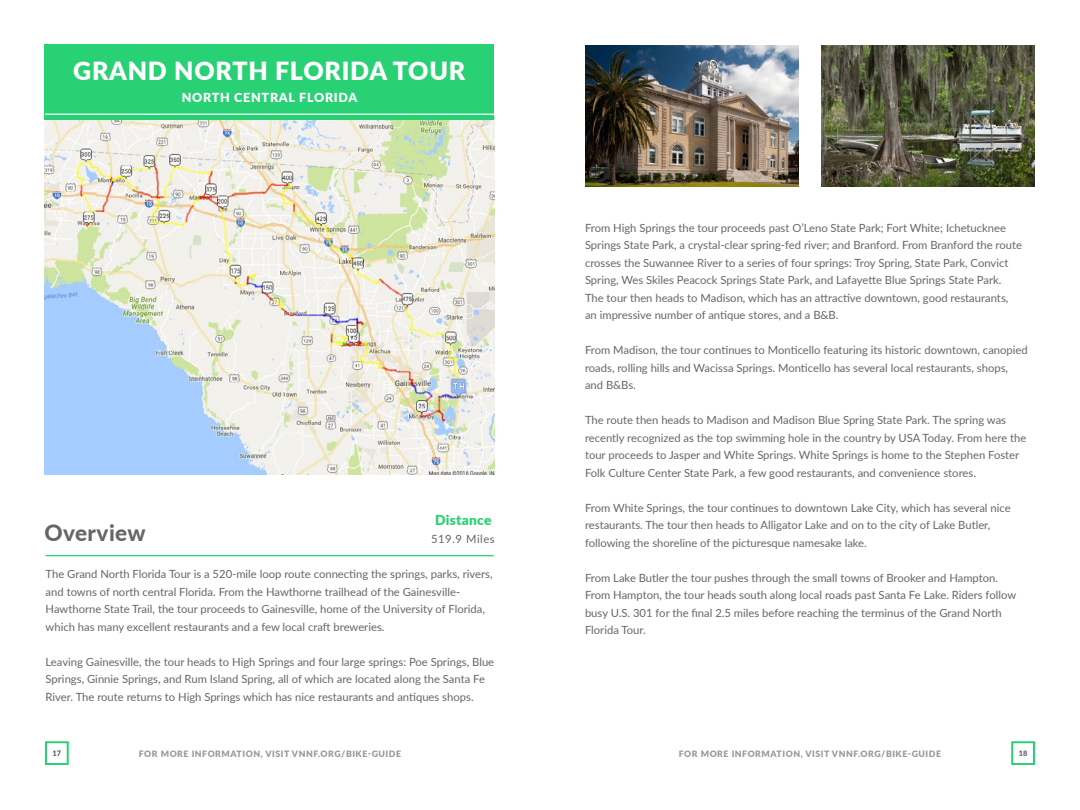
<style>
.page{position:relative;width:1080px;height:810px;background:#fff}
.page>*{position:absolute;margin:0;border:0;box-sizing:border-box;transform-origin:0 0}
.t1{font:900 25px "Lato";letter-spacing:.03em;color:#fff}
.t2{font:800 22.5px "Lato";letter-spacing:.02em;color:#666}
.t3{font:900 13.75px "Lato";letter-spacing:.02em;color:#29d175}
.t4{font:900 12.5px "Lato";letter-spacing:.06em;color:#fff}
.t5{font:11.25px/17.5px "Lato";color:#666}
.t6{font:11.25px "Lato";letter-spacing:.05em;color:#666}
.t7{font:900 8.75px "Lato";letter-spacing:.06em;color:#999}
.t8{font:900 7.5px "Lato";color:#666}
</style>
<div class="page">
<div style="left:1011px;top:741px;width:24px;height:24px;border:2px solid #29d175"></div>
<div style="left:45px;top:741px;width:24px;height:24px;border:2px solid #29d175"></div>
<img style="left:45px;top:111px;width:450px;height:363px">
<hr style="left:46px;top:555px;width:448px;height:1px;background:#29d175">
<div style="left:44px;top:44px;width:450px;height:75px;background:#29d175"></div>
<hr style="left:45px;top:114px;width:450px;height:1px;background:#fff">
<img style="left:585px;top:45px;width:214px;height:142px">
<img style="left:821px;top:45px;width:214px;height:142px">
<h1 class="t1" style="left:73px;top:52px;width:394px">GRAND NORTH FLORIDA TOUR</h1>
<p class="t4" style="left:182px;top:88px;width:177px">NORTH CENTRAL FLORIDA</p>
<p class="t3" style="left:435px;top:510px;width:58px">Distance</p>
<h2 class="t2" style="left:44px;top:516px;width:103px">Overview</h2>
<p class="t5" style="left:46px;top:565px;width:448px">The Grand North Florida Tour is a 520-mile loop route connecting the springs, parks, rivers, and towns of north central Florida. From the Hawthorne trailhead of the Gainesville-Hawthorne State Trail, the tour proceeds to Gainesville, home of the University of Florida, which has many excellent restaurants and a few local craft breweries.</p>
<p class="t5" style="left:46px;top:653px;width:450px">Leaving Gainesville, the tour heads to High Springs and four large springs: Poe Springs, Blue<br>Springs, Ginnie Springs, and Rum Island Spring, all of which are located along the Santa Fe<br>River. The route returns to High Springs which has nice restaurants and antiques shops.</p>
<p class="t6" style="left:431px;top:531px;width:65px">519.9 Miles</p>
<p class="t5" style="left:585px;top:218px;width:439px">From High Springs the tour proceeds past O’Leno State Park; Fort White; Ichetucknee Springs State Park, a crystal-clear spring-fed river; and Branford. From Branford the route crosses the Suwannee River to a series of four springs: Troy Spring, State Park, Convict Spring, Wes Skiles Peacock Springs State Park, and Lafayette Blue Springs State Park.<br>The tour then heads to Madison, which has an attractive downtown, good restaurants, an impressive number of antique stores, and a B&amp;B.</p>
<p class="t5" style="left:585px;top:341px;width:444px">From Madison, the tour continues to Monticello featuring its historic downtown, canopied roads, rolling hills and Wacissa Springs. Monticello has several local restaurants, shops, and B&amp;Bs.</p>
<p class="t5" style="left:585px;top:411px;width:443px">The route then heads to Madison and Madison Blue Spring State Park. The spring was recently recognized as the top swimming hole in the country by USA Today. From here the tour proceeds to Jasper and White Springs. White Springs is home to the Stephen Foster Folk Culture Center State Park, a few good restaurants, and convenience stores.</p>
<p class="t5" style="left:585px;top:498px;width:427px">From White Springs, the tour continues to downtown Lake City, which has several nice restaurants. The tour then heads to Alligator Lake and on to the city of Lake Butler, following the shoreline of the picturesque namesake lake.</p>
<p class="t5" style="left:585px;top:568px;width:433px">From Lake Butler the tour pushes through the small towns of Brooker and Hampton.<br>From Hampton, the tour heads south along local roads past Santa Fe Lake. Riders follow busy U.S. 301 for the final 2.5 miles before reaching the terminus of the Grand North Florida Tour.</p>
<p class="t8" style="left:53px;top:748px;width:10px">17</p>
<p class="t7" style="left:139px;top:747px;width:264px">FOR MORE INFORMATION, VISIT VNNF.ORG/BIKE-GUIDE</p>
<p class="t7" style="left:679px;top:747px;width:264px">FOR MORE INFORMATION, VISIT VNNF.ORG/BIKE-GUIDE</p>
<p class="t8" style="left:1019px;top:748px;width:10px">18</p>
</div>
